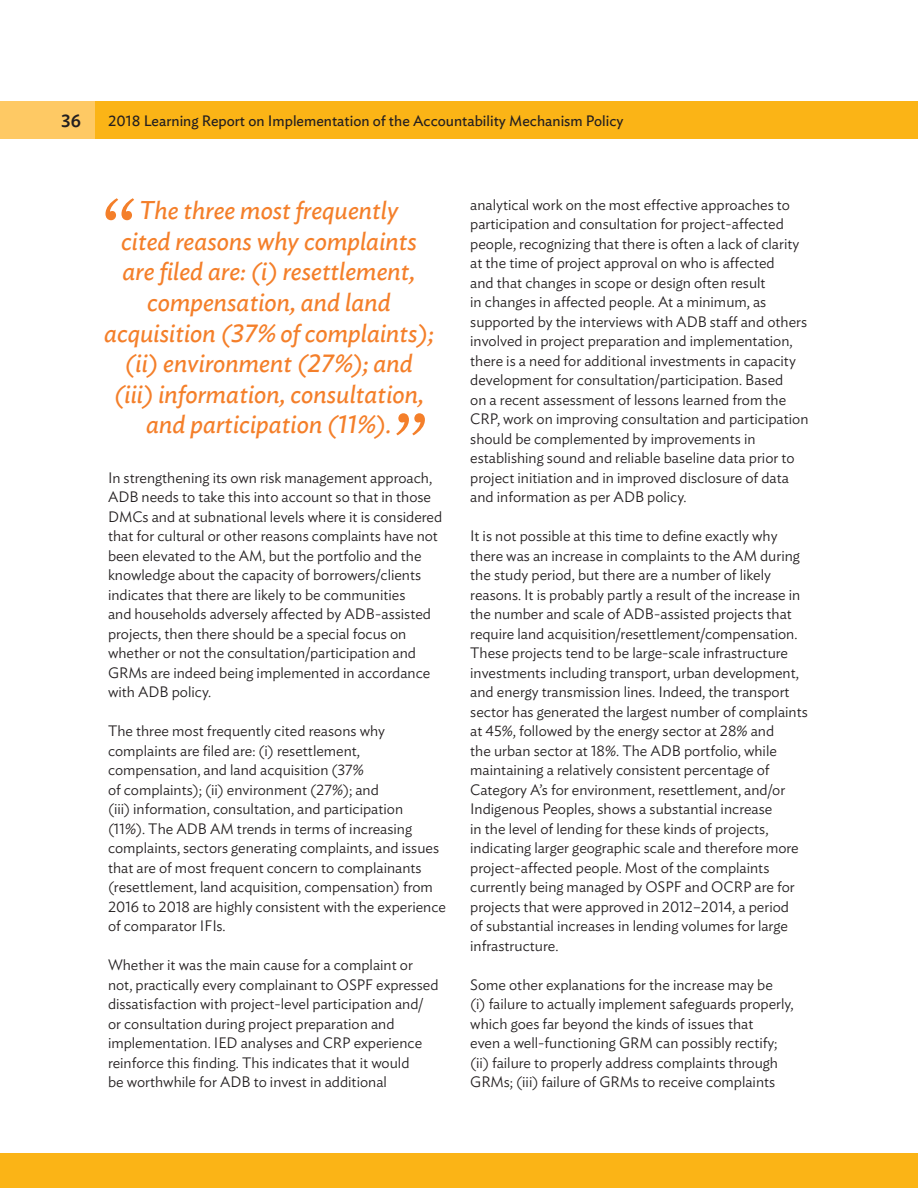
<style>
.page{position:relative;width:918px;height:1188px;background:#fff}
.page>*{position:absolute;margin:0;border:0;box-sizing:border-box;transform-origin:0 0}
.t1{font:79.5px "Mercury Text G2";color:#f47f2a}
.t2{font:italic 25.5px/30.6px "Ideal Sans";color:#f47f2a;text-align:center}
.t3{font:500 18px "Ideal Sans";color:#231f20}
.t4{font:300 15px/19.5px "Ideal Sans";color:#231f20}
.t5{font:15px "Ideal Sans";color:#231f20}
</style>
<div class="page">
<div style="left:0;top:101px;width:95px;height:38px;background:#fec964"></div>
<div style="left:95px;top:101px;width:823px;height:38px;background:#fbb416"></div>
<div style="left:0;top:1154px;width:918px;height:34px;background:#fbb416"></div>
<p class="t3" style="left:61px;top:107px;width:21px">36</p>
<p class="t5" style="left:108px;top:109px;width:517px">2018 Learning Report on Implementation of the Accountability Mechanism Policy</p>
<h1 class="t1" style="left:102px;top:167px;width:36px">“</h1>
<p class="t2" style="left:104px;top:193px;width:331px">The three most frequently<br>cited reasons why complaints are filed are: (i) resettlement, compensation, and land acquisition (37% of complaints); (ii) environment (27%); and (iii) information, consultation, and participation (11%).</p>
<h1 class="t1" style="left:394px;top:381px;width:36px">”</h1>
<p class="t4" style="left:108px;top:467px;width:336px">In strengthening its own risk management approach, ADB needs to take this into account so that in those DMCs and at subnational levels where it is considered that for cultural or other reasons complaints have not been elevated to the AM, but the portfolio and the knowledge about the capacity of borrowers/clients indicates that there are likely to be communities<br>and households adversely affected by ADB-assisted projects, then there should be a special focus on whether or not the consultation/participation and GRMs are indeed being implemented in accordance with ADB policy.</p>
<p class="t4" style="left:108px;top:720px;width:339px">The three most frequently cited reasons why complaints are filed are: (i) resettlement, compensation, and land acquisition (37%<br>of complaints); (ii) environment (27%); and<br>(iii) information, consultation, and participation<br>(11%). The ADB AM trends in terms of increasing complaints, sectors generating complaints, and issues that are of most frequent concern to complainants (resettlement, land acquisition, compensation) from 2016 to 2018 are highly consistent with the experience of comparator IFIs.</p>
<p class="t4" style="left:108px;top:954px;width:332px">Whether it was the main cause for a complaint or not, practically every complainant to OSPF expressed dissatisfaction with project-level participation and/ or consultation during project preparation and implementation. IED analyses and CRP experience reinforce this finding. This indicates that it would<br>be worthwhile for ADB to invest in additional</p>
<p class="t4" style="left:470px;top:194px;width:340px">analytical work on the most effective approaches to participation and consultation for project-affected people, recognizing that there is often a lack of clarity at the time of project approval on who is affected<br>and that changes in scope or design often result<br>in changes in affected people. At a minimum, as supported by the interviews with ADB staff and others involved in project preparation and implementation, there is a need for additional investments in capacity development for consultation/participation. Based<br>on a recent assessment of lessons learned from the CRP, work on improving consultation and participation should be complemented by improvements in establishing sound and reliable baseline data prior to project initiation and in improved disclosure of data and information as per ADB policy.</p>
<p class="t4" style="left:470px;top:525px;width:339px">It is not possible at this time to define exactly why there was an increase in complaints to the AM during the study period, but there are a number of likely reasons. It is probably partly a result of the increase in the number and scale of ADB-assisted projects that require land acquisition/resettlement/compensation.<br>These projects tend to be large-scale infrastructure investments including transport, urban development, and energy transmission lines. Indeed, the transport sector has generated the largest number of complaints at 45%, followed by the energy sector at 28% and<br>the urban sector at 18%. The ADB portfolio, while maintaining a relatively consistent percentage of Category A’s for environment, resettlement, and/or Indigenous Peoples, shows a substantial increase<br>in the level of lending for these kinds of projects, indicating larger geographic scale and therefore more project-affected people. Most of the complaints currently being managed by OSPF and OCRP are for projects that were approved in 2012–2014, a period<br>of substantial increases in lending volumes for large infrastructure.</p>
<p class="t4" style="left:470px;top:974px;width:325px">Some other explanations for the increase may be<br>(i) failure to actually implement safeguards properly, which goes far beyond the kinds of issues that<br>even a well-functioning GRM can possibly rectify; (ii) failure to properly address complaints through GRMs; (iii) failure of GRMs to receive complaints</p>
</div>
